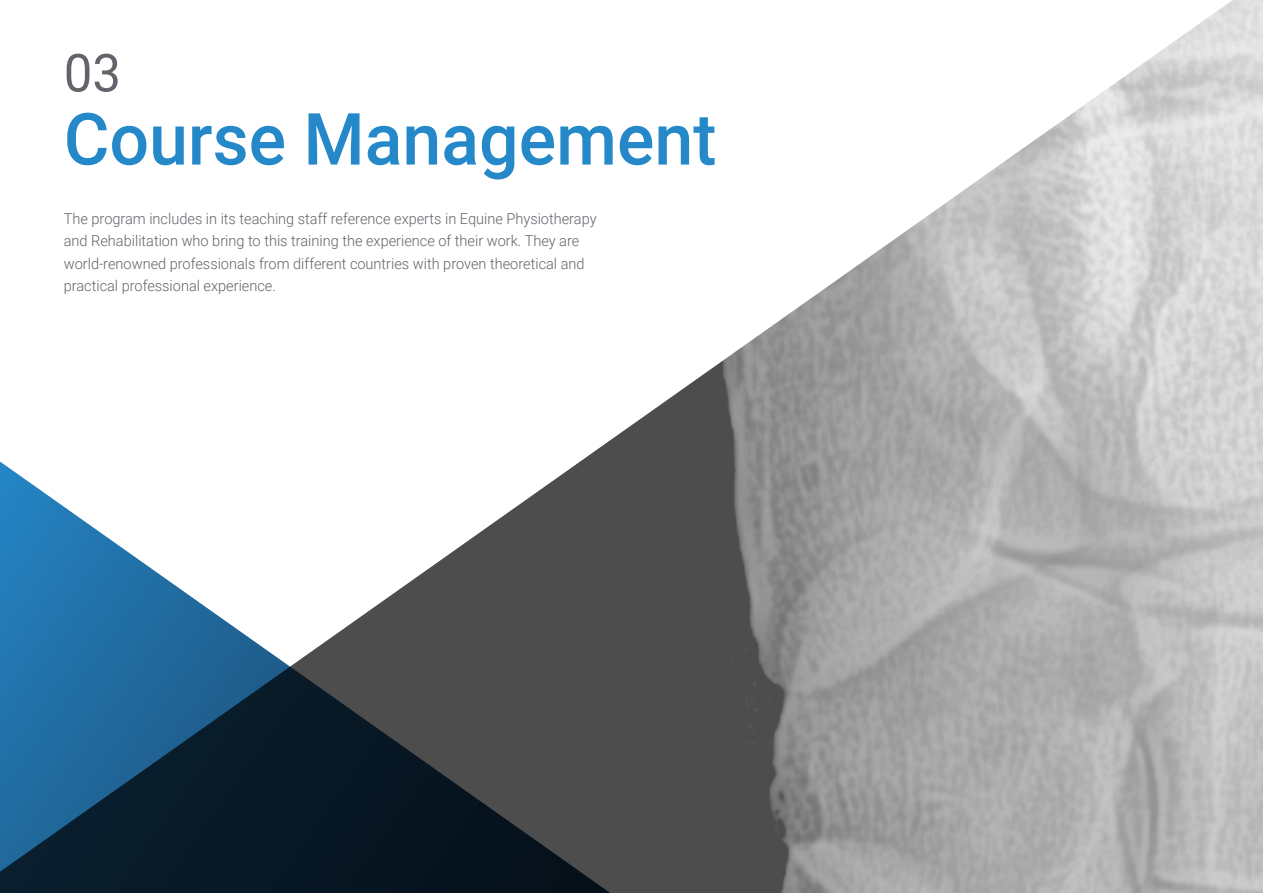
<style>
.page{position:relative;width:1263px;height:893px;background:#fff}
.page>*{position:absolute;margin:0;border:0;box-sizing:border-box;transform-origin:0 0}
.t1{font:500 72px "Roboto";color:#2488c9}
.t2{font:52.5px "Roboto";color:#61646a}
.t3{font:300 15px/22.5px "Roboto";color:#61646a}
</style>
<div class="page">
<img style="left:602px;top:0;width:661px;height:893px">
<svg style="left:0;top:446px;width:640px;height:447px"></svg>
<h2 class="t2" style="left:64px;top:36px;width:59px">03</h2>
<h1 class="t1" style="left:64px;top:89px;width:654px">Course Management</h1>
<p class="t3" style="left:64px;top:207px;width:534px">The program includes in its teaching staff reference experts in Equine Physiotherapy and Rehabilitation who bring to this training the experience of their work. They are world-renowned professionals from different countries with proven theoretical and practical professional experience.</p>
</div>
